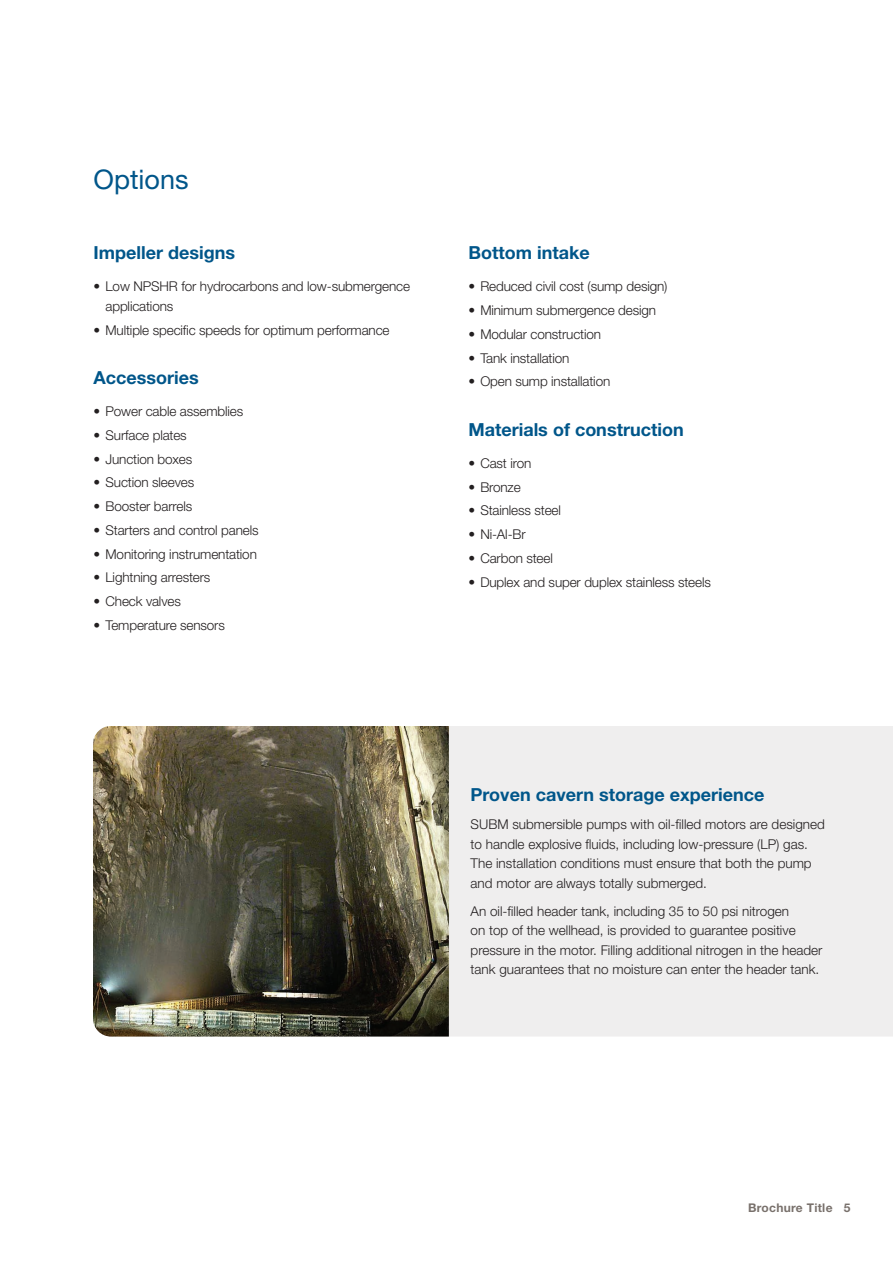
<style>
.page{position:relative;width:893px;height:1263px;background:#fff}
.page>*{position:absolute;margin:0;border:0;box-sizing:border-box;transform-origin:0 0}
.t1{font:27px "Helvetica Neue LT Std";color:#00568a}
.t2{font:700 18px "Helvetica Neue LT Std";color:#00568a}
.t3{font:300 13.5px/19.5px "Helvetica Neue LT Std";letter-spacing:-.01em;color:#231f20}
.t4{font:700 12px "Helvetica Neue LT Std";letter-spacing:.025em;color:#79716c}
</style>
<div class="page">
<div style="left:449px;top:726px;width:444px;height:310px;background:#efeeee"></div>
<img style="left:93px;top:726px;width:356px;height:310px">
<h1 class="t1" style="left:94px;top:163px;width:97px">Options</h1>
<h2 class="t2" style="left:94px;top:241px;width:143px">Impeller designs</h2>
<p class="t3" style="left:106px;top:276px;width:306px;text-indent:-12px">• Low NPSHR for hydrocarbons and low-submergence applications</p>
<p class="t3" style="left:94px;top:320px;width:298px">• Multiple specific speeds for optimum performance</p>
<h2 class="t2" style="left:94px;top:366px;width:107px">Accessories</h2>
<p class="t3" style="left:94px;top:401px;width:151px">• Power cable assemblies</p>
<p class="t3" style="left:94px;top:425px;width:95px">• Surface plates</p>
<p class="t3" style="left:94px;top:449px;width:100px">• Junction boxes</p>
<p class="t3" style="left:94px;top:472px;width:102px">• Suction sleeves</p>
<p class="t3" style="left:94px;top:496px;width:100px">• Booster barrels</p>
<p class="t3" style="left:94px;top:520px;width:167px">• Starters and control panels</p>
<p class="t3" style="left:94px;top:544px;width:165px">• Monitoring instrumentation</p>
<p class="t3" style="left:94px;top:567px;width:118px">• Lightning arresters</p>
<p class="t3" style="left:94px;top:591px;width:89px">• Check valves</p>
<p class="t3" style="left:94px;top:615px;width:133px">• Temperature sensors</p>
<h2 class="t2" style="left:468px;top:241px;width:123px">Bottom intake</h2>
<p class="t3" style="left:468px;top:276px;width:201px">• Reduced civil cost (sump design)</p>
<p class="t3" style="left:468px;top:300px;width:189px">• Minimum submergence design</p>
<p class="t3" style="left:468px;top:324px;width:134px">• Modular construction</p>
<p class="t3" style="left:468px;top:348px;width:103px">• Tank installation</p>
<p class="t3" style="left:468px;top:371px;width:143px">• Open sump installation</p>
<h2 class="t2" style="left:468px;top:418px;width:217px">Materials of construction</h2>
<p class="t3" style="left:468px;top:453px;width:64px">• Cast iron</p>
<p class="t3" style="left:468px;top:477px;width:54px">• Bronze</p>
<p class="t3" style="left:468px;top:500px;width:94px">• Stainless steel</p>
<p class="t3" style="left:468px;top:524px;width:59px">• Ni-Al-Br</p>
<p class="t3" style="left:468px;top:548px;width:86px">• Carbon steel</p>
<p class="t3" style="left:468px;top:572px;width:244px">• Duplex and super duplex stainless steels</p>
<h2 class="t2" style="left:471px;top:784px;width:295px">Proven cavern storage experience</h2>
<p class="t3" style="left:471px;top:814px;width:356px">SUBM submersible pumps with oil-filled motors are designed to handle explosive fluids, including low-pressure (LP) gas.<br>The installation conditions must ensure that both the pump and motor are always totally submerged.</p>
<p class="t3" style="left:471px;top:901px;width:353px">An oil-filled header tank, including 35 to 50 psi nitrogen<br>on top of the wellhead, is provided to guarantee positive pressure in the motor. Filling additional nitrogen in the header tank guarantees that no moisture can enter the header tank.</p>
<p class="t4" style="left:748px;top:1201px;width:104px">Brochure Title 5</p>
</div>
